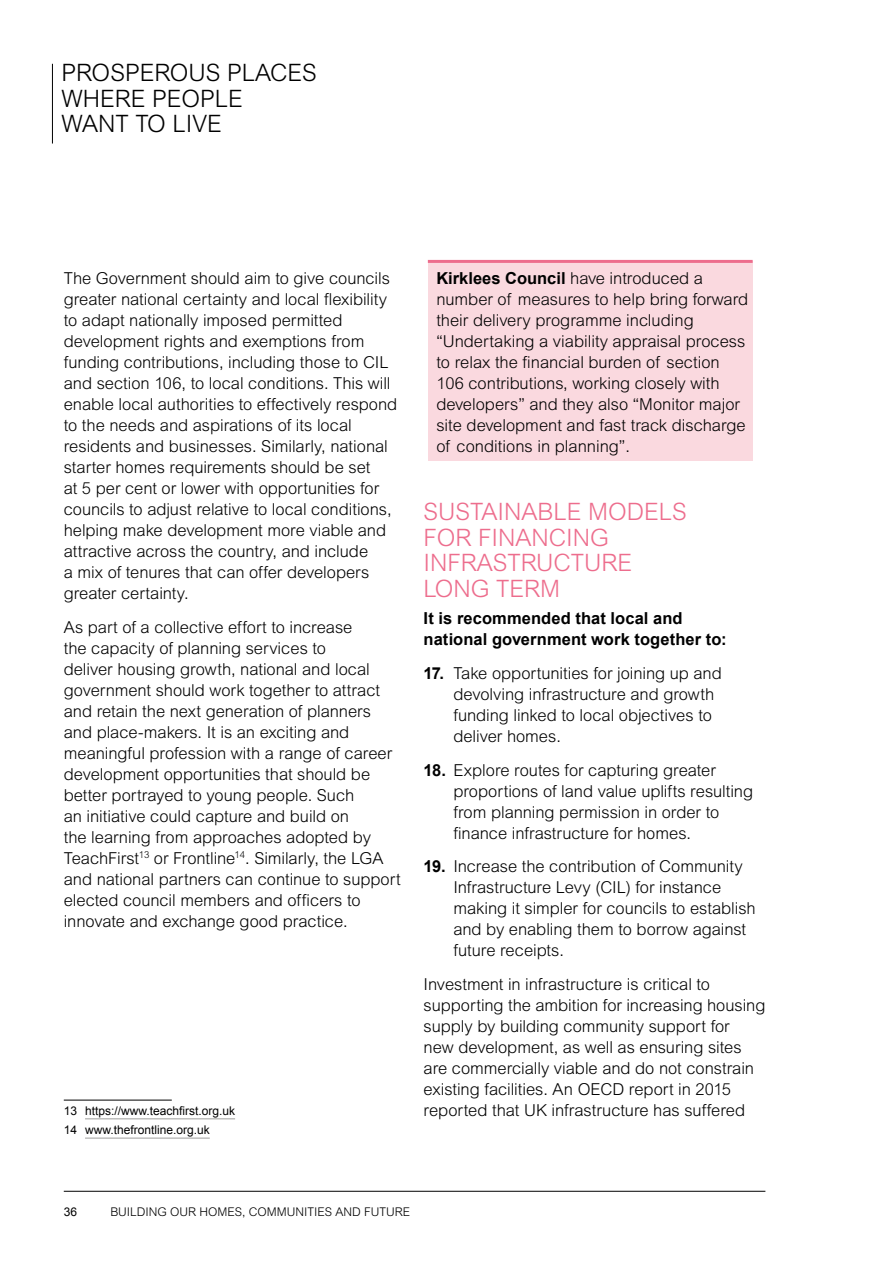
<style>
.page{position:relative;width:893px;height:1263px;background:#fff}
.page>*{position:absolute;margin:0;border:0;box-sizing:border-box;transform-origin:0 0}
.t1{font:300 24px/25.5px "Arial MT Std";color:#ed6d8d}
.t2{font:300 24px/25.5px "Arial MT Std";color:#000}
.t3{font:300 16.5px/21px "Arial MT Std";color:#000}
.t4{font:700 16.5px/21px "Arial";letter-spacing:.005em;color:#000}
.t5{font:12px/19.2px "Arial";color:#000}
.t6{font:300 12px "Arial MT Std";color:#000}
.s1{font-family:"Arial MT Std";font-weight:300}
.s2{font-family:"Arial";font-weight:700}
</style>
<div class="page">
<hr style="left:64px;top:1191px;width:701px;height:1px;background:#000">
<hr style="left:64px;top:1100px;width:108px;height:1px;background:#000">
<hr style="left:85px;top:1118px;width:150px;height:1px;background:#9d9d9c">
<hr style="left:85px;top:1138px;width:125px;height:1px;background:#9d9d9c">
<div style="left:428px;top:261px;width:325px;height:200px;background:#fad9df"></div>
<hr style="left:428px;top:260px;width:325px;height:3px;background:#ed6d8d">
<hr style="left:52px;top:64px;width:1px;height:80px;background:#000">
<h1 class="t2" style="left:61px;top:60px;width:257px">PROSPEROUS PLACES<br>WHERE PEOPLE<br>WANT TO LIVE</h1>
<p class="t3" style="left:64px;top:268px;width:335px">The Government should aim to give councils greater national certainty and local flexibility to adapt nationally imposed permitted development rights and exemptions from funding contributions, including those to CIL and section 106, to local conditions. This will enable local authorities to effectively respond to the needs and aspirations of its local residents and businesses. Similarly, national starter homes requirements should be set<br>at 5 per cent or lower with opportunities for councils to adjust relative to local conditions, helping make development more viable and attractive across the country, and include<br>a mix of tenures that can offer developers greater certainty.</p>
<p class="t3" style="left:64px;top:617px;width:338px">As part of a collective effort to increase<br>the capacity of planning services to<br>deliver housing growth, national and local government should work together to attract and retain the next generation of planners and place-makers. It is an exciting and meaningful profession with a range of career development opportunities that should be better portrayed to young people. Such<br>an initiative could capture and build on<br>the learning from approaches adopted by TeachFirst<sup>13</sup> or Frontline<sup>14</sup>. Similarly, the LGA and national partners can continue to support elected council members and officers to innovate and exchange good practice.</p>
<p class="t5" style="left:64px;top:1101px;width:173px">13 https://www.teachfirst.org.uk<br>14 www.thefrontline.org.uk</p>
<p class="t4" style="left:436px;top:268px;width:268px">Kirklees Council <span class="s1">have introduced a</span></p>
<p class="t3" style="left:436px;top:289px;width:313px">number of measures to help bring forward their delivery programme including “Undertaking a viability appraisal process to relax the financial burden of section 106 contributions, working closely with developers” and they also “Monitor major site development and fast track discharge of conditions in planning”.</p>
<h1 class="t1" style="left:424px;top:499px;width:265px">SUSTAINABLE MODELS<br>FOR FINANCING<br>INFRASTRUCTURE<br>LONG TERM</h1>
<p class="t4" style="left:424px;top:608px;width:304px">It is recommended that local and national government work together to:</p>
<p class="t3" style="left:453px;top:662px;width:270px;text-indent:-30px"><span class="s2">17.</span> Take opportunities for joining up and devolving infrastructure and growth funding linked to local objectives to deliver homes.</p>
<p class="t3" style="left:453px;top:759px;width:301px;text-indent:-30px"><span class="s2">18.</span> Explore routes for capturing greater proportions of land value uplifts resulting from planning permission in order to finance infrastructure for homes.</p>
<p class="t3" style="left:453px;top:856px;width:304px;text-indent:-30px"><span class="s2">19.</span> Increase the contribution of Community Infrastructure Levy (CIL) for instance making it simpler for councils to establish and by enabling them to borrow against future receipts.</p>
<p class="t3" style="left:424px;top:974px;width:343px">Investment in infrastructure is critical to supporting the ambition for increasing housing supply by building community support for<br>new development, as well as ensuring sites are commercially viable and do not constrain existing facilities. An OECD report in 2015 reported that UK infrastructure has suffered</p>
<p class="t5" style="left:64px;top:1203px;width:15px">36</p>
<p class="t6" style="left:111px;top:1205px;width:301px">BUILDING OUR HOMES, COMMUNITIES AND FUTURE</p>
</div>
